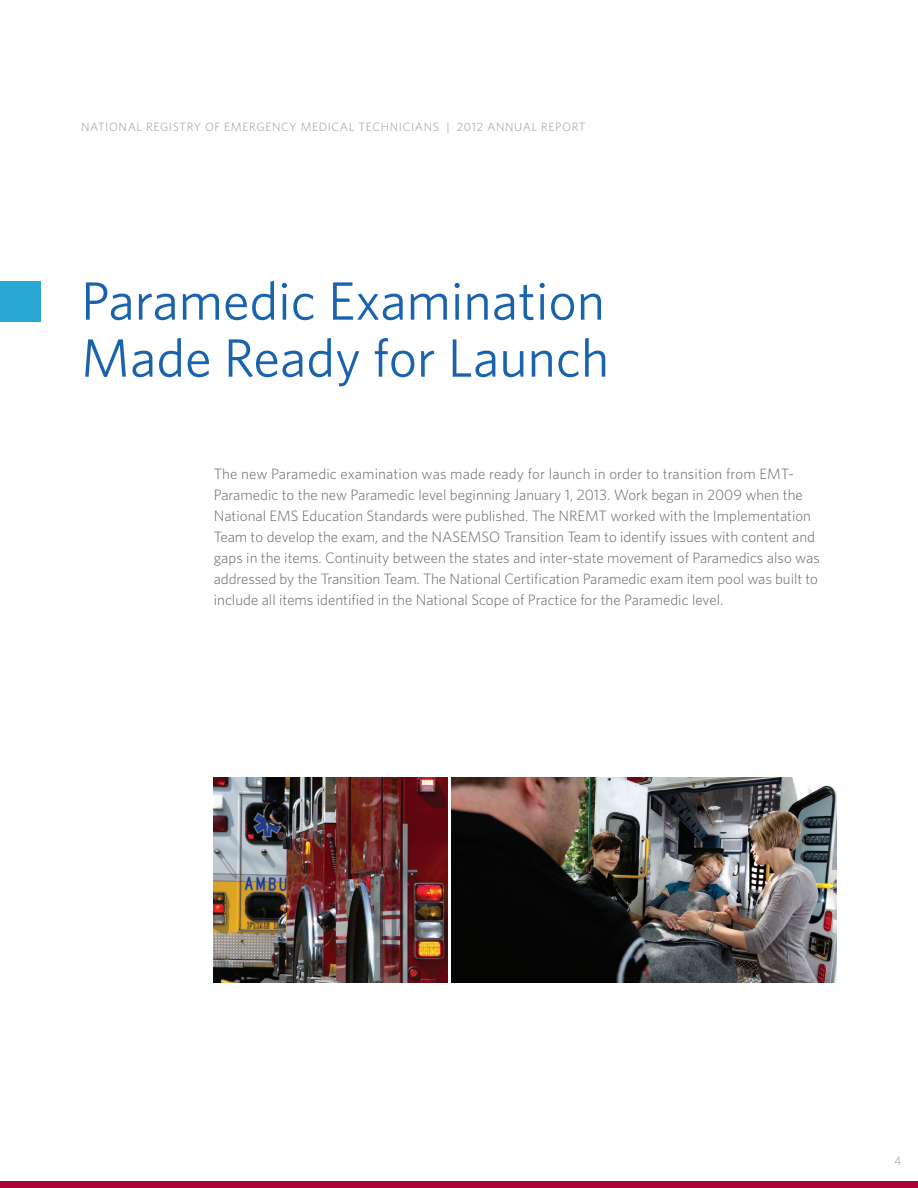
<style>
.page{position:relative;width:918px;height:1188px;background:#fff}
.page>*{position:absolute;margin:0;border:0;box-sizing:border-box;transform-origin:0 0}
.t1{font:54px "Whitney";color:#1963ae}
.t2{font:300 15px/21px "Whitney";color:#636366}
.t3{font:300 12px "Whitney";letter-spacing:.05em;color:#939598}
</style>
<div class="page">
<div style="left:0;top:1182px;width:918px;height:6px;background:#ab0333"></div>
<div style="left:0;top:281px;width:40px;height:40px;background:#27a9d3"></div>
<img style="left:451px;top:778px;width:386px;height:205px">
<img style="left:214px;top:778px;width:234px;height:205px">
<p class="t3" style="left:81px;top:120px;width:506px">NATIONAL REGISTRY OF EMERGENCY MEDICAL TECHNICIANS | 2012 ANNUAL REPORT</p>
<p class="t1" style="left:81px;top:269px;width:525px">Paramedic Examination</p>
<p class="t1" style="left:81px;top:326px;width:530px">Made Ready for Launch</p>
<p class="t2" style="left:214px;top:463px;width:608px">The new Paramedic examination was made ready for launch in order to transition from EMT-Paramedic to the new Paramedic level beginning January 1, 2013. Work began in 2009 when the National EMS Education Standards were published. The NREMT worked with the Implementation Team to develop the exam, and the NASEMSO Transition Team to identify issues with content and gaps in the items. Continuity between the states and inter-state movement of Paramedics also was addressed by the Transition Team. The National Certification Paramedic exam item pool was built to include all items identified in the National Scope of Practice for the Paramedic level.</p>
<p class="t3" style="left:894px;top:1154px;width:9px">4</p>
</div>
